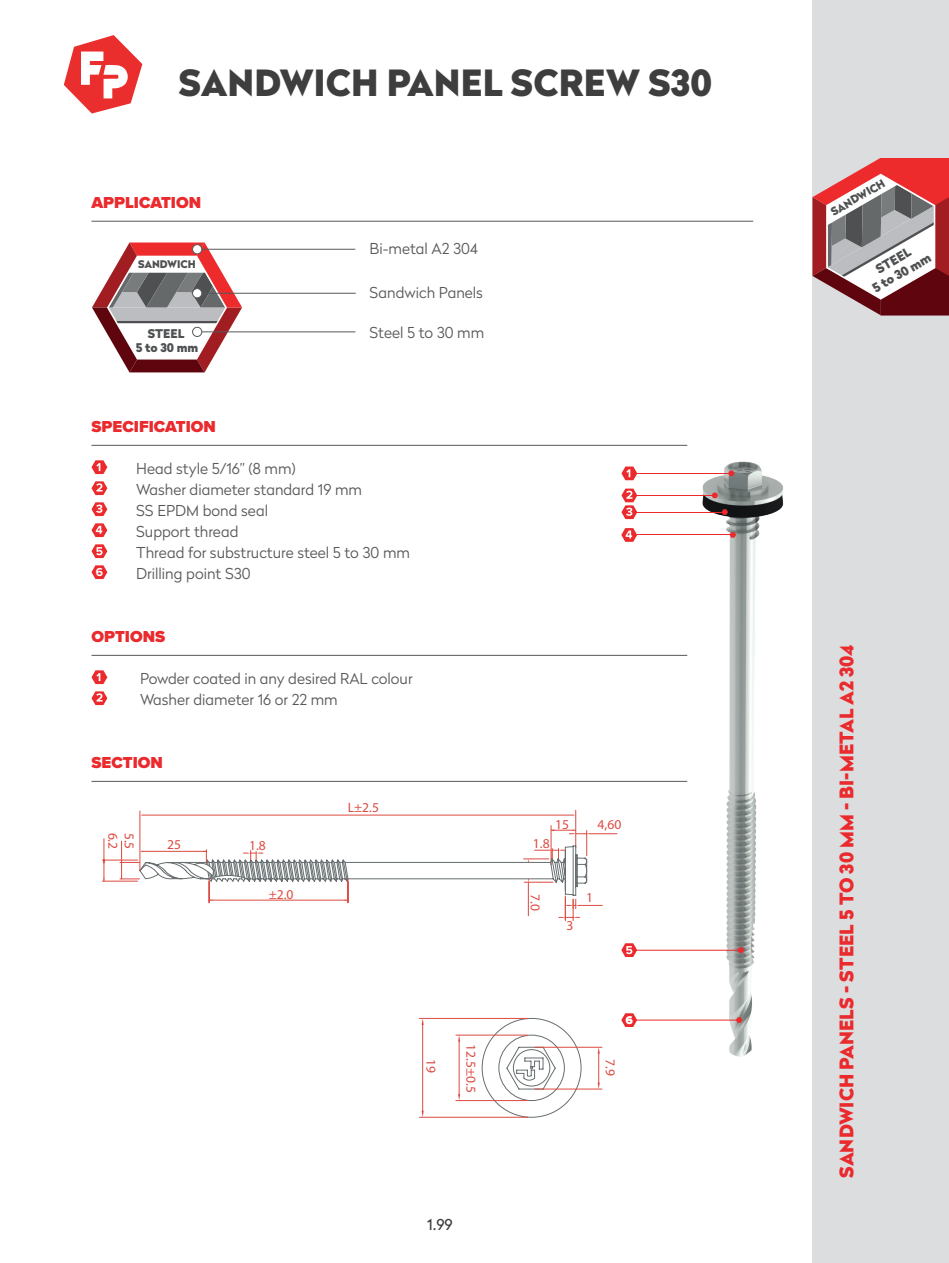
<style>
.page{position:relative;width:949px;height:1263px;background:#fff}
.page>*{position:absolute;margin:0;border:0;box-sizing:border-box;transform-origin:0 0}
.t1{font:900 36px "Radikal";letter-spacing:.005em;color:#3e3e3f}
.t2{font:900 18.75px "Radikal";letter-spacing:.005em;color:#ea2a2d}
.t3{font:900 16.5px "Proxima Nova";color:#ea2a2d}
.t4{font:300 15px/21px "Radikal";color:#57585a}
.t5{font:15px "Radikal";color:#3e3e3f}
.t6{font:13.65px/16.5px "Myriad Pro";color:#dc4a41}
.t7{font:900 12.6px/14.7px "Radikal";color:#4e5052;text-align:center}
.t8{font:900 12px/14px "Radikal";color:#4e5052;text-align:center}
.t9{font:700 12px "Proxima Nova";color:#fff}
.t10{font:900 11.1px "Radikal";color:#4e5052}
.t11{font:900 10.5px "Radikal";letter-spacing:-.01em;color:#4e5052}
</style>
<div class="page">
<div style="left:812px;top:0;width:136px;height:1263px;background:#dcdddf"></div>
<svg style="left:812px;top:158px;width:136px;height:157px"></svg>
<svg style="left:64px;top:35px;width:78px;height:79px"></svg>
<img style="left:695px;top:461px;width:89px;height:596px">
<svg style="left:727px;top:471px;width:7px;height:5px"></svg>
<hr style="left:637px;top:473px;width:93px;height:1px;background:#ea2a2d">
<svg style="left:621px;top:466px;width:16px;height:14px"></svg>
<svg style="left:711px;top:493px;width:6px;height:5px"></svg>
<hr style="left:637px;top:495px;width:77px;height:1px;background:#ea2a2d">
<svg style="left:721px;top:509px;width:6px;height:6px"></svg>
<hr style="left:637px;top:512px;width:87px;height:1px;background:#ea2a2d">
<svg style="left:621px;top:489px;width:16px;height:30px"></svg>
<svg style="left:729px;top:532px;width:7px;height:6px"></svg>
<hr style="left:637px;top:535px;width:95px;height:1px;background:#ea2a2d">
<svg style="left:621px;top:528px;width:16px;height:14px"></svg>
<hr style="left:91px;top:445px;width:596px;height:1px;background:#57585a">
<hr style="left:91px;top:655px;width:596px;height:1px;background:#57585a">
<hr style="left:91px;top:781px;width:596px;height:1px;background:#57585a">
<svg style="left:91px;top:460px;width:16px;height:14px"></svg>
<svg style="left:91px;top:481px;width:16px;height:14px"></svg>
<svg style="left:91px;top:502px;width:16px;height:14px"></svg>
<svg style="left:91px;top:523px;width:16px;height:14px"></svg>
<svg style="left:91px;top:544px;width:16px;height:14px"></svg>
<svg style="left:91px;top:565px;width:16px;height:14px"></svg>
<hr style="left:91px;top:221px;width:662px;height:1px;background:#57585a">
<svg style="left:91px;top:670px;width:16px;height:14px"></svg>
<svg style="left:91px;top:691px;width:16px;height:14px"></svg>
<svg style="left:737px;top:947px;width:7px;height:6px"></svg>
<svg style="left:621px;top:943px;width:16px;height:14px"></svg>
<hr style="left:635px;top:950px;width:104px;height:1px;background:#ea2a2d">
<svg style="left:621px;top:1013px;width:16px;height:14px"></svg>
<svg style="left:735px;top:1017px;width:7px;height:6px"></svg>
<hr style="left:636px;top:1020px;width:102px;height:1px;background:#ea2a2d">
<hr style="left:550px;top:825px;width:1px;height:40px;background:#dc4a41">
<hr style="left:575px;top:810px;width:1px;height:38px;background:#dc4a41">
<svg style="left:205px;top:849px;width:382px;height:268px"></svg>
<hr style="left:455px;top:1035px;width:72px;height:1px;background:#dc4a41">
<hr style="left:455px;top:1100px;width:72px;height:1px;background:#dc4a41">
<hr style="left:458px;top:1041px;width:1px;height:53px;background:#dc4a41">
<svg style="left:458px;top:1035px;width:2px;height:6px"></svg>
<svg style="left:458px;top:1094px;width:2px;height:6px"></svg>
<hr style="left:534px;top:1047px;width:67px;height:1px;background:#dc4a41">
<hr style="left:534px;top:1089px;width:67px;height:1px;background:#dc4a41">
<svg style="left:597px;top:1047px;width:2px;height:42px"></svg>
<hr style="left:419px;top:1018px;width:108px;height:1px;background:#dc4a41">
<hr style="left:419px;top:1117px;width:108px;height:1px;background:#dc4a41">
<hr style="left:422px;top:1025px;width:1px;height:86px;background:#dc4a41">
<svg style="left:421px;top:1111px;width:2px;height:6px"></svg>
<svg style="left:421px;top:1018px;width:2px;height:7px"></svg>
<hr style="left:528px;top:882px;width:1px;height:34px;background:#dc4a41">
<svg style="left:524px;top:879px;width:29px;height:4px"></svg>
<hr style="left:143px;top:815px;width:429px;height:1px;background:#dc4a41">
<svg style="left:558px;top:896px;width:44px;height:25px"></svg>
<svg style="left:523px;top:830px;width:94px;height:32px"></svg>
<hr style="left:121px;top:841px;width:1px;height:38px;background:#dc4a41">
<hr style="left:102px;top:881px;width:35px;height:1px;background:#dc4a41">
<hr style="left:102px;top:860px;width:35px;height:1px;background:#dc4a41">
<svg style="left:103px;top:839px;width:2px;height:42px"></svg>
<svg style="left:120px;top:850px;width:229px;height:53px"></svg>
<hr style="left:140px;top:811px;width:1px;height:60px;background:#dc4a41">
<svg style="left:92px;top:242px;width:150px;height:130px"></svg>
<div style="left:192px;top:245px;width:10px;height:9px;background:#fff;border-radius:50%"></div>
<div style="left:192px;top:244px;width:10px;height:10px;border:1px solid #57585a;border-radius:50%"></div>
<hr style="left:199px;top:293px;width:156px;height:1px;background:#57585a">
<hr style="left:200px;top:332px;width:155px;height:1px;background:#57585a">
<hr style="left:202px;top:249px;width:153px;height:1px;background:#57585a">
<div style="left:192px;top:289px;width:10px;height:9px;background:#fff;border-radius:50%"></div>
<div style="left:192px;top:288px;width:10px;height:10px;border:1px solid #57585a;border-radius:50%"></div>
<div style="left:192px;top:327px;width:10px;height:9px;background:#fff;border-radius:50%"></div>
<div style="left:192px;top:327px;width:10px;height:10px;border:1px solid #57585a;border-radius:50%"></div>
<h1 class="t1" style="left:179px;top:56px;width:534px">SANDWICH PANEL SCREW S30</h1>
<p class="t3" style="left:91px;top:190px;width:111px">APPLICATION</p>
<p class="t11" style="left:138px;top:257px;width:59px">SANDWICH</p>
<p class="t8" style="left:136px;top:325px;width:64px">STEEL<br>5 to 30 mm</p>
<p class="t3" style="left:91px;top:414px;width:126px">SPECIFICATION</p>
<p class="t4" style="left:369px;top:238px;width:110px">Bi-metal A2 304</p>
<p class="t4" style="left:369px;top:282px;width:115px">Sandwich Panels</p>
<p class="t4" style="left:369px;top:322px;width:116px">Steel 5 to 30 mm</p>
<p class="t9" style="left:96px;top:563px;width:9px">6</p>
<p class="t4" style="left:136px;top:457px;width:275px">Head style 5/16” (8 mm)<br>Washer diameter standard 19 mm<br>SS EPDM bond seal<br>Support thread<br>Thread for substructure steel 5 to 30 mm<br>Drilling point S30</p>
<p class="t3" style="left:91px;top:624px;width:75px">OPTIONS</p>
<p class="t4" style="left:140px;top:667px;width:274px">Powder coated in any desired RAL colour<br>Washer diameter 16 or 22 mm</p>
<p class="t3" style="left:91px;top:750px;width:73px">SECTION</p>
<p class="t6" style="left:347px;top:799px;width:33px">L±2.5</p>
<p class="t6" style="left:555px;top:815px;width:15px">15</p>
<p class="t6" style="left:597px;top:816px;width:25px">4,60</p>
<p class="t6" style="left:138px;top:832px;width:18px;rotate:90deg">5.5<br>6.2</p>
<p class="t6" style="left:249px;top:836px;width:18px">1.8</p>
<p class="t6" style="left:167px;top:836px;width:15px">25</p>
<p class="t6" style="left:533px;top:835px;width:18px">1.8</p>
<p class="t6" style="left:268px;top:885px;width:26px">±2.0</p>
<p class="t6" style="left:543px;top:894px;width:18px;rotate:90deg">7.0</p>
<p class="t6" style="left:586px;top:888px;width:8px">1</p>
<p class="t6" style="left:566px;top:917px;width:8px">3</p>
<p class="t6" style="left:439px;top:1059px;width:15px;rotate:90deg">19</p>
<p class="t6" style="left:479px;top:1044px;width:50px;rotate:90deg">12.5±0.5</p>
<p class="t6" style="left:618px;top:1059px;width:18px;rotate:90deg">7.9</p>
<p class="t5" style="left:427px;top:1214px;width:27px">1.99</p>
<p class="t10" style="left:827px;top:205px;width:62px;rotate:-30deg">SANDWICH</p>
<p class="t7" style="left:861px;top:269px;width:67px;rotate:-30deg">STEEL<br>5 to 30 mm</p>
<p class="t2" style="left:832px;top:1178px;width:535px;rotate:-90deg">SANDWICH PANELS - STEEL 5 TO 30 MM - BI-METAL A2 304</p>
</div>
